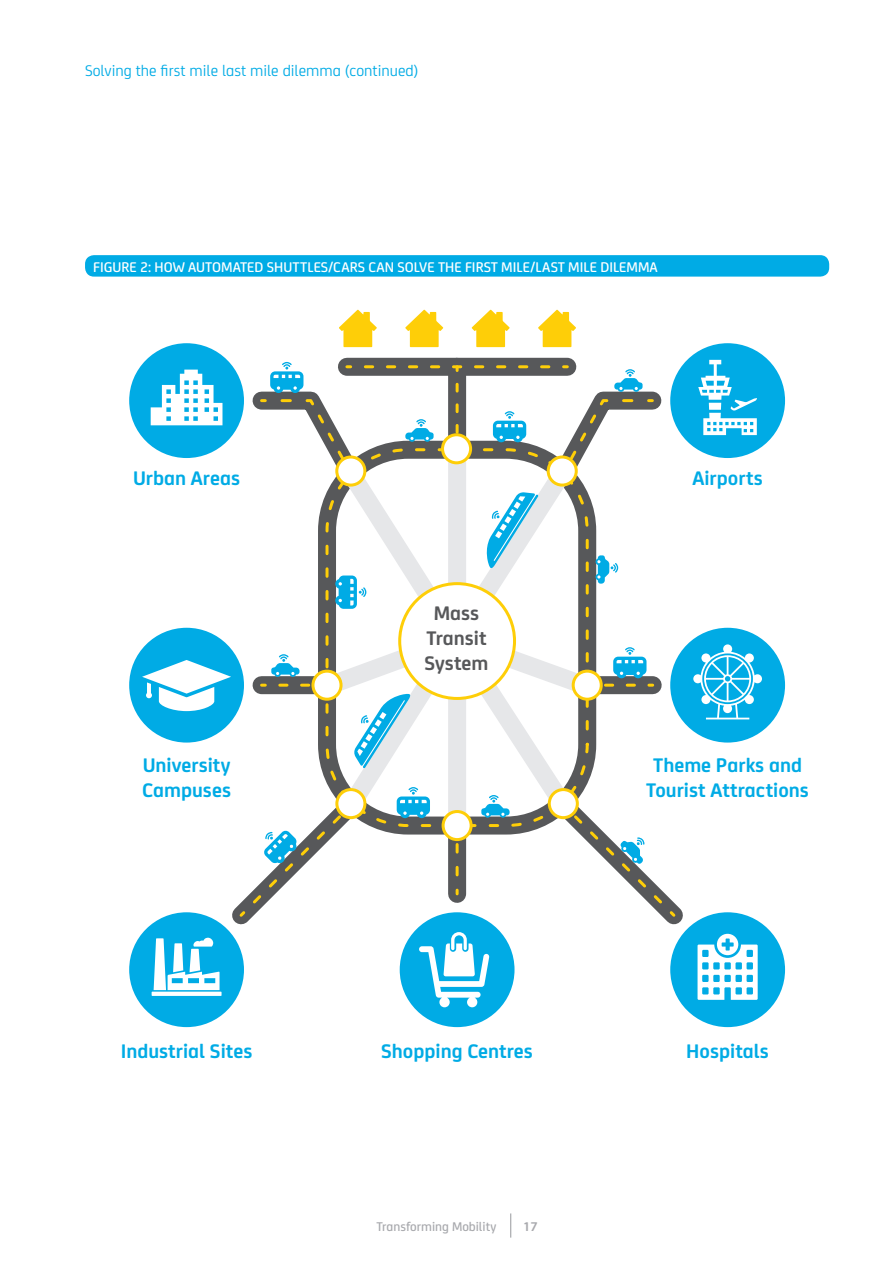
<style>
.page{position:relative;width:893px;height:1263px;background:#fff}
.page>*{position:absolute;margin:0;border:0;box-sizing:border-box;transform-origin:0 0}
.t1{font:700 21px/25.2px "NRMA";color:#00abe5;text-align:center}
.t2{font:700 21px/25.2px "NRMA";color:#57585a;text-align:center}
.t3{font:16.5px "NRMA";color:#00abe5}
.t4{font:500 15px "NRMA";color:#fff}
.t5{font:500 13.5px "NRMA";color:#a8a9ad}
.t6{font:700 13.5px "NRMA";color:#a8a9ad}
</style>
<div class="page">
<svg style="left:510px;top:1213px;width:1px;height:24px"></svg>
<div style="left:85px;top:255px;width:744px;height:22px;background:#00abe5;border-radius:9px"></div>
<div style="left:448px;top:825px;width:18px;height:69px;background:#57585a"></div>
<div style="left:262px;top:676px;width:65px;height:18px;background:#57585a"></div>
<div style="left:347px;top:358px;width:220px;height:18px;background:#57585a"></div>
<svg style="left:456px;top:890px;width:3px;height:4px"></svg>
<svg style="left:456px;top:841px;width:3px;height:34px"></svg>
<svg style="left:326px;top:609px;width:261px;height:221px"></svg>
<div style="left:400px;top:584px;width:114px;height:114px;background:#fff;border-radius:50%"></div>
<div style="left:443px;top:811px;width:28px;height:28px;background:#fff;border-radius:50%"></div>
<div style="left:442px;top:810px;width:31px;height:31px;border:3px solid #fece08;border-radius:50%"></div>
<svg style="left:481px;top:795px;width:29px;height:23px"></svg>
<svg style="left:397px;top:787px;width:33px;height:31px"></svg>
<svg style="left:271px;top:620px;width:382px;height:148px"></svg>
<svg style="left:252px;top:362px;width:410px;height:247px"></svg>
<svg style="left:339px;top:310px;width:38px;height:37px"></svg>
<svg style="left:405px;top:310px;width:38px;height:37px"></svg>
<svg style="left:472px;top:310px;width:38px;height:37px"></svg>
<svg style="left:538px;top:310px;width:38px;height:37px"></svg>
<div style="left:400px;top:912px;width:114px;height:115px;background:#00abe5;border-radius:50%"></div>
<div style="left:670px;top:912px;width:115px;height:115px;background:#00abe5;border-radius:50%"></div>
<div style="left:129px;top:912px;width:115px;height:115px;background:#00abe5;border-radius:50%"></div>
<div style="left:670px;top:628px;width:115px;height:114px;background:#00abe5;border-radius:50%"></div>
<div style="left:670px;top:343px;width:115px;height:115px;background:#00abe5;border-radius:50%"></div>
<div style="left:129px;top:628px;width:115px;height:114px;background:#00abe5;border-radius:50%"></div>
<div style="left:129px;top:343px;width:115px;height:115px;background:#00abe5;border-radius:50%"></div>
<svg style="left:151px;top:370px;width:71px;height:55px"></svg>
<svg style="left:142px;top:660px;width:89px;height:51px"></svg>
<svg style="left:698px;top:360px;width:59px;height:75px"></svg>
<svg style="left:693px;top:644px;width:69px;height:75px"></svg>
<svg style="left:152px;top:778px;width:226px;height:218px"></svg>
<svg style="left:537px;top:778px;width:221px;height:222px"></svg>
<svg style="left:419px;top:932px;width:70px;height:75px"></svg>
<p class="t3" style="left:85px;top:59px;width:335px">Solving the first mile last mile dilemma (continued)</p>
<p class="t4" style="left:93px;top:256px;width:566px">FIGURE 2: HOW AUTOMATED SHUTTLES/CARS CAN SOLVE THE FIRST MILE/LAST MILE DILEMMA</p>
<p class="t1" style="left:133px;top:464px;width:109px">Urban Areas</p>
<p class="t1" style="left:692px;top:464px;width:72px">Airports</p>
<p class="t1" style="left:142px;top:751px;width:91px;text-align:left">University<br>Campuses</p>
<p class="t2" style="left:425px;top:599px;width:65px">Mass<br>Transit<br>System</p>
<p class="t1" style="left:646px;top:751px;width:164px">Theme Parks and<br>Tourist Attractions</p>
<p class="t1" style="left:121px;top:1037px;width:133px">Industrial Sites</p>
<p class="t1" style="left:381px;top:1037px;width:153px">Shopping Centres</p>
<p class="t1" style="left:686px;top:1037px;width:84px">Hospitals</p>
<p class="t5" style="left:376px;top:1216px;width:121px">Transforming Mobility</p>
<p class="t6" style="left:523px;top:1216px;width:16px">17</p>
</div>
